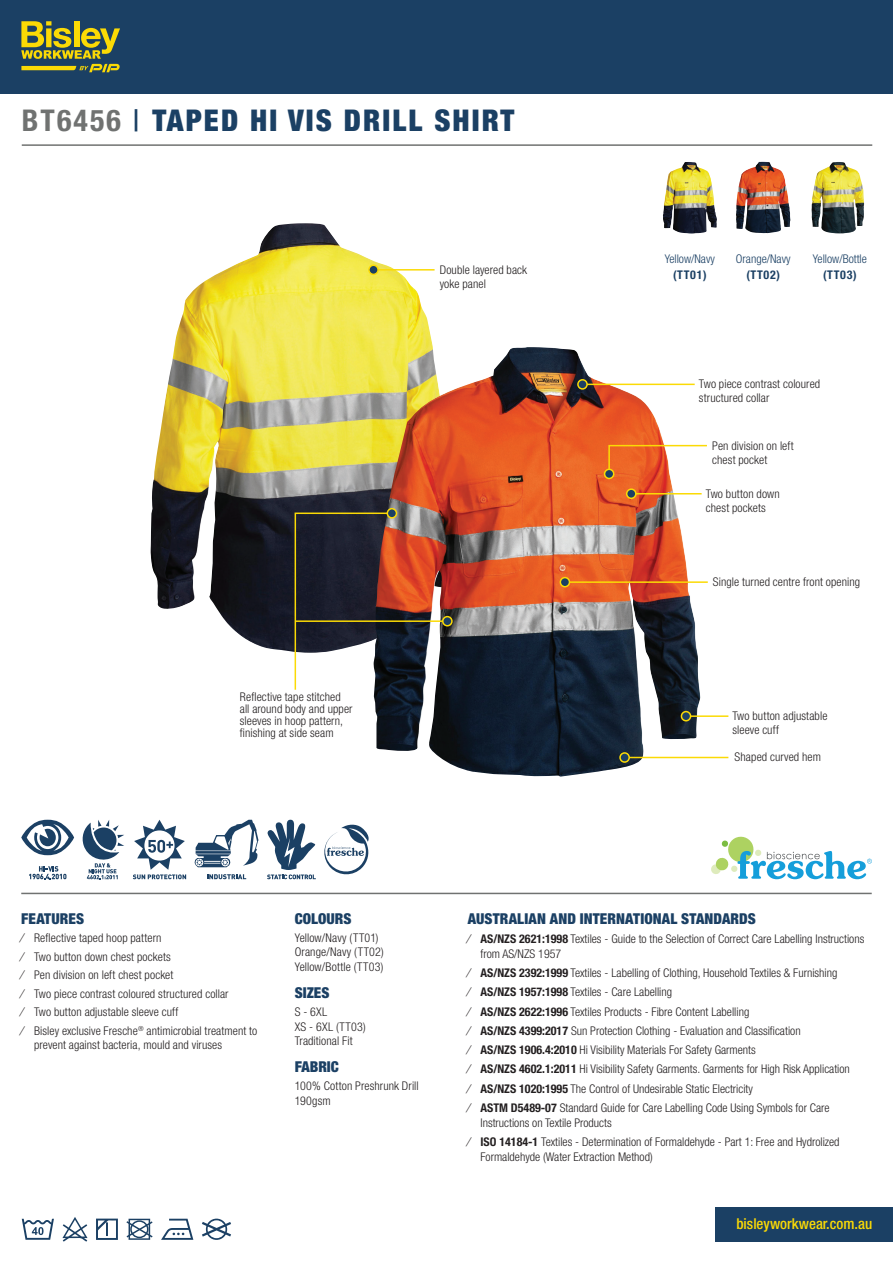
<style>
.page{position:relative;width:893px;height:1263px;background:#fff}
.page>*{position:absolute;margin:0;border:0;box-sizing:border-box;transform-origin:0 0}
.t1{font:900 condensed 30px "Helvetica Neue LT Pro";letter-spacing:.07em;color:#1b4064}
.t2{font:900 condensed 15px "Helvetica Neue LT Pro";letter-spacing:.005em;color:#1b4064}
.t3{font:500 condensed 15px "Helvetica Neue LT Pro";color:#fbda05}
.t4{font:300 condensed 12px/14.2px "Helvetica Neue LT Pro";color:#231f20}
.t5{font:300 condensed 12px "Helvetica Neue LT Pro";color:#1b4064}
.t6{font:700 condensed 12px "Helvetica Neue LT Pro";letter-spacing:.06em;color:#1b4064}
.s1{font-weight:700;color:#707271}
.s2{font-weight:500}
.s3{font-family:"Helvetica Neue LT Std"}
.s4{font-weight:700}
</style>
<div class="page">
<hr style="left:21px;top:893px;width:851px;height:1px;background:#707271">
<hr style="left:22px;top:144px;width:850px;height:2px;background:#707271">
<svg style="left:207px;top:874px;width:39px;height:5px"></svg>
<svg style="left:195px;top:820px;width:64px;height:47px"></svg>
<svg style="left:133px;top:820px;width:53px;height:59px"></svg>
<svg style="left:267px;top:820px;width:49px;height:59px"></svg>
<svg style="left:21px;top:820px;width:53px;height:35px"></svg>
<svg style="left:29px;top:866px;width:37px;height:13px"></svg>
<svg style="left:324px;top:824px;width:45px;height:51px"></svg>
<svg style="left:202px;top:1218px;width:29px;height:22px"></svg>
<svg style="left:126px;top:1219px;width:27px;height:21px"></svg>
<svg style="left:62px;top:1217px;width:26px;height:25px"></svg>
<svg style="left:96px;top:1218px;width:22px;height:22px"></svg>
<svg style="left:22px;top:1219px;width:32px;height:21px"></svg>
<svg style="left:161px;top:1219px;width:32px;height:21px"></svg>
<svg style="left:82px;top:820px;width:42px;height:59px"></svg>
<svg style="left:711px;top:836px;width:161px;height:43px"></svg>
<img style="left:811px;top:162px;width:53px;height:72px">
<img style="left:736px;top:162px;width:54px;height:71px">
<img style="left:663px;top:162px;width:54px;height:72px">
<img style="left:150px;top:223px;width:283px;height:429px">
<img style="left:374px;top:347px;width:326px;height:430px">
<svg style="left:608px;top:444px;width:99px;height:33px"></svg>
<div style="left:605px;top:469px;width:9px;height:9px;background:#1b4064;border-radius:50%"></div>
<div style="left:604px;top:469px;width:10px;height:10px;border:2px solid #fbda05;border-radius:50%"></div>
<hr style="left:581px;top:384px;width:114px;height:1px;background:#fbda05">
<div style="left:578px;top:380px;width:9px;height:9px;background:#1b4064;border-radius:50%"></div>
<div style="left:577px;top:379px;width:11px;height:11px;border:2px solid #fbda05;border-radius:50%"></div>
<hr style="left:563px;top:581px;width:145px;height:2px;background:#fbda05">
<div style="left:560px;top:578px;width:9px;height:9px;background:#1b4064;border-radius:50%"></div>
<div style="left:560px;top:577px;width:10px;height:10px;border:2px solid #fbda05;border-radius:50%"></div>
<hr style="left:630px;top:493px;width:72px;height:1px;background:#fbda05">
<div style="left:627px;top:489px;width:9px;height:9px;background:#1b4064;border-radius:50%"></div>
<div style="left:626px;top:488px;width:11px;height:11px;border:2px solid #fbda05;border-radius:50%"></div>
<hr style="left:684px;top:715px;width:44px;height:2px;background:#fbda05">
<div style="left:681px;top:712px;width:10px;height:9px;background:#1b4064;border-radius:50%"></div>
<div style="left:681px;top:711px;width:10px;height:10px;border:2px solid #fbda05;border-radius:50%"></div>
<hr style="left:623px;top:757px;width:105px;height:1px;background:#fbda05">
<div style="left:620px;top:753px;width:9px;height:9px;background:#1b4064;border-radius:50%"></div>
<div style="left:619px;top:752px;width:11px;height:11px;border:2px solid #fbda05;border-radius:50%"></div>
<svg style="left:294px;top:512px;width:101px;height:179px"></svg>
<div style="left:387px;top:509px;width:9px;height:9px;background:#1b4064;border-radius:50%"></div>
<div style="left:387px;top:508px;width:10px;height:11px;border:2px solid #fbda05;border-radius:50%"></div>
<hr style="left:296px;top:620px;width:153px;height:2px;background:#fbda05">
<div style="left:443px;top:617px;width:9px;height:9px;background:#1b4064;border-radius:50%"></div>
<div style="left:442px;top:616px;width:11px;height:10px;border:2px solid #fbda05;border-radius:50%"></div>
<hr style="left:372px;top:269px;width:63px;height:2px;background:#fbda05">
<div style="left:369px;top:265px;width:9px;height:9px;background:#1b4064;border-radius:50%"></div>
<div style="left:368px;top:264px;width:11px;height:11px;border:2px solid #fbda05;border-radius:50%"></div>
<div style="left:0;top:0;width:893px;height:94px;background:#1b4064"></div>
<div style="left:715px;top:1207px;width:178px;height:34px;background:#1b4064"></div>
<svg style="left:21px;top:21px;width:99px;height:51px"></svg>
<h1 class="t1" style="left:22px;top:103px;width:494px"><span class="s1">BT6456</span> <span class="s2">|</span> TAPED HI VIS DRILL SHIRT</h1>
<p class="t4" style="left:440px;top:262px;width:89px">Double layered back yoke panel</p>
<p class="t4" style="left:240px;top:691px;width:114px;line-height:12px">Reflective tape stitched all around body and upper sleeves in hoop pattern, finishing at side seam</p>
<p class="t5" style="left:665px;top:252px;width:52px">Yellow/Navy</p>
<p class="t6" style="left:673px;top:268px;width:35px">(TT01)</p>
<p class="t5" style="left:736px;top:252px;width:56px">Orange/Navy</p>
<p class="t6" style="left:746px;top:268px;width:35px">(TT02)</p>
<p class="t5" style="left:813px;top:252px;width:55px">Yellow/Bottle</p>
<p class="t6" style="left:823px;top:268px;width:35px">(TT03)</p>
<p class="t4" style="left:699px;top:377px;width:123px">Two piece contrast coloured structured collar</p>
<p class="t4" style="left:712px;top:438px;width:83px">Pen division on left chest pocket</p>
<p class="t4" style="left:706px;top:487px;width:75px">Two button down chest pockets</p>
<p class="t4" style="left:713px;top:575px;width:149px">Single turned centre front opening</p>
<p class="t4" style="left:732px;top:708px;width:96px">Two button adjustable sleeve cuff</p>
<p class="t4" style="left:735px;top:749px;width:88px">Shaped curved hem</p>
<p class="t2" style="left:21px;top:909px;width:64px">FEATURES</p>
<p class="t4" style="left:21px;top:928px;width:238px;line-height:18.5px"><span class="s3">⁄</span> Reflective taped hoop pattern<br><span class="s3">⁄</span> Two button down chest pockets<br><span class="s3">⁄</span> Pen division on left chest pocket<br><span class="s3">⁄</span> Two piece contrast coloured structured collar<br><span class="s3">⁄</span> Two button adjustable sleeve cuff<br><span class="s3">⁄</span> Bisley exclusive Fresche<sup>®</sup> antimicrobial treatment to</p>
<p class="t4" style="left:34px;top:1037px;width:190px">prevent against bacteria, mould and viruses</p>
<p class="t2" style="left:295px;top:909px;width:58px">COLOURS</p>
<p class="t4" style="left:295px;top:931px;width:91px">Yellow/Navy (TT01)<br>Orange/Navy (TT02)<br>Yellow/Bottle (TT03)</p>
<p class="t2" style="left:295px;top:983px;width:36px">SIZES</p>
<p class="t4" style="left:295px;top:1005px;width:72px">S - 6XL<br>XS - 6XL (TT03)<br>Traditional Fit</p>
<p class="t2" style="left:295px;top:1058px;width:46px">FABRIC</p>
<p class="t4" style="left:295px;top:1079px;width:125px">100% Cotton Preshrunk Drill<br>190gsm</p>
<p class="t2" style="left:468px;top:909px;width:290px">AUSTRALIAN AND INTERNATIONAL STANDARDS</p>
<p class="t4" style="left:480px;top:931px;width:385px;line-height:15px;text-indent:-13px"><span class="s3">⁄</span> <span class="s4">AS/NZS 2621:1998</span> Textiles - Guide to the Selection of Correct Care Labelling Instructions from AS/NZS 1957</p>
<p class="t4" style="left:468px;top:963px;width:384px;line-height:19.2px"><span class="s3">⁄</span> <span class="s4">AS/NZS 2392:1999</span> Textiles - Labelling of Clothing, Household Textiles &amp; Furnishing<br><span class="s3">⁄</span> <span class="s4">AS/NZS 1957:1998</span> Textiles - Care Labelling<br><span class="s3">⁄</span> <span class="s4">AS/NZS 2622:1996</span> Textiles Products - Fibre Content Labelling<br><span class="s3">⁄</span> <span class="s4">AS/NZS 4399:2017</span> Sun Protection Clothing - Evaluation and Classification<br><span class="s3">⁄</span> <span class="s4">AS/NZS 1906.4:2010</span> Hi Visibility Materials For Safety Garments<br><span class="s3">⁄</span> <span class="s4">AS/NZS 4602.1:2011</span> Hi Visibility Safety Garments. Garments for High Risk Application <span class="s3">⁄</span> <span class="s4">AS/NZS 1020:1995</span> The Control of Undesirable Static Electricity<br><span class="s3">⁄</span> <span class="s4">ASTM D5489-07</span> Standard Guide for Care Labelling Code Using Symbols for Care</p>
<p class="t4" style="left:468px;top:1113px;width:373px;line-height:19.2px;text-indent:13px">Instructions on Textile Products<br><span class="s3">⁄</span> <span class="s4">ISO 14184-1</span> Textiles - Determination of Formaldehyde - Part 1: Free and Hydrolized</p>
<p class="t4" style="left:480px;top:1150px;width:174px">Formaldehyde (Water Extraction Method)</p>
<p class="t3" style="left:736px;top:1214px;width:137px">bisleyworkwear.com.au</p>
</div>
